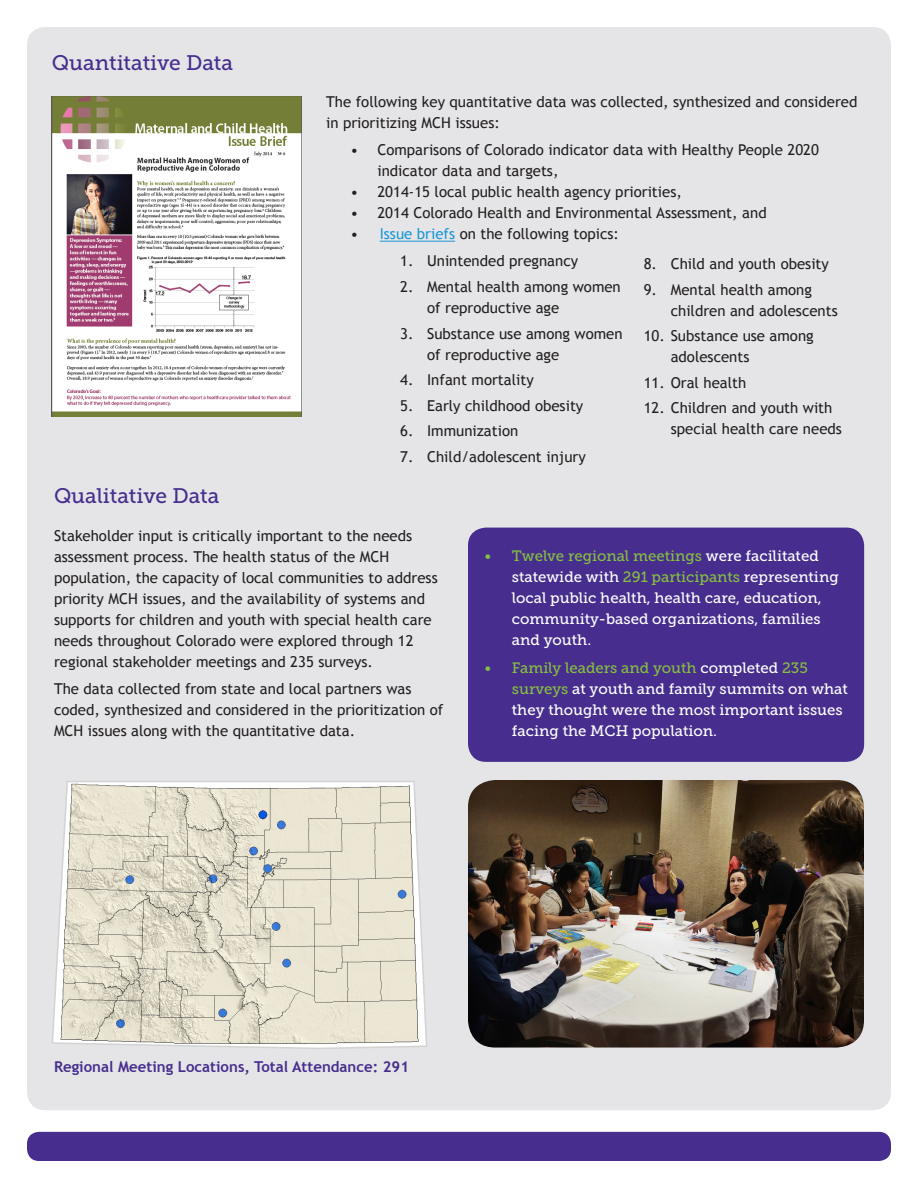
<style>
.page{position:relative;width:918px;height:1188px;background:#fff}
.page>*{position:absolute;margin:0;border:0;box-sizing:border-box;transform-origin:0 0}
.t1{font:21px "Museo Slab 500";color:#472d8e}
.t2{font:15px/21px "Trebuchet MS";color:#231f20}
.t3{font:15px/21px "Museo Slab 500";color:#fff}
.t4{font:700 15px "Trebuchet MS";color:#472d8e}
.s1{color:#1a98d6}
.s2{color:#85bf40}
</style>
<div class="page">
<div style="left:27px;top:27px;width:864px;height:1083px;background:#e5e5e7;border-radius:18px"></div>
<div style="left:27px;top:1132px;width:864px;height:29px;background:#472d8e;border-radius:12px"></div>
<hr style="left:380px;top:241px;width:75px;height:1px;background:#1a98d6">
<img style="left:52px;top:96px;width:250px;height:320px">
<div style="left:468px;top:528px;width:396px;height:234px;background:#472d8e;border-radius:18px"></div>
<img style="left:468px;top:780px;width:396px;height:268px">
<svg style="left:52px;top:781px;width:375px;height:267px"></svg>
<p class="t1" style="left:52px;top:51px;width:183px">Quantitative Data</p>
<p class="t2" style="left:326px;top:92px;width:533px">The following key quantitative data was collected, synthesized and considered in prioritizing MCH issues:</p>
<p class="t2" style="left:377px;top:140px;width:443px;text-indent:-27px">• Comparisons of Colorado indicator data with Healthy People 2020 indicator data and targets,</p>
<p class="t2" style="left:350px;top:182px;width:333px">• 2014-15 local public health agency priorities,</p>
<p class="t2" style="left:350px;top:203px;width:418px">• 2014 Colorado Health and Environmental Assessment, and</p>
<p class="t2" style="left:350px;top:224px;width:270px">• <span class="s1">Issue briefs</span> on the following topics:</p>
<p class="t2" style="left:400px;top:251px;width:180px">1. Unintended pregnancy</p>
<p class="t2" style="left:427px;top:276px;width:195px;text-indent:-27px">2. Mental health among women of reproductive age</p>
<p class="t2" style="left:427px;top:323px;width:197px;text-indent:-27px">3. Substance use among women of reproductive age</p>
<p class="t2" style="left:400px;top:370px;width:135px">4. Infant mortality</p>
<p class="t2" style="left:400px;top:395px;width:185px">5. Early childhood obesity</p>
<p class="t2" style="left:400px;top:421px;width:120px">6. Immunization</p>
<p class="t2" style="left:400px;top:446px;width:187px">7. Child/adolescent injury</p>
<p class="t2" style="left:644px;top:253px;width:187px">8. Child and youth obesity</p>
<p class="t2" style="left:671px;top:279px;width:169px;text-indent:-27px">9. Mental health among children and adolescents</p>
<p class="t2" style="left:671px;top:326px;width:145px;text-indent:-27px">10. Substance use among adolescents</p>
<p class="t2" style="left:644px;top:372px;width:104px">11. Oral health</p>
<p class="t2" style="left:671px;top:398px;width:173px;text-indent:-27px">12. Children and youth with special health care needs</p>
<p class="t1" style="left:54px;top:484px;width:167px">Qualitative Data</p>
<p class="t2" style="left:54px;top:525px;width:385px">Stakeholder input is critically important to the needs assessment process. The health status of the MCH population, the capacity of local communities to address priority MCH issues, and the availability of systems and supports for children and youth with special health care needs throughout Colorado were explored through 12 regional stakeholder meetings and 235 surveys.</p>
<p class="t2" style="left:54px;top:679px;width:391px">The data collected from state and local partners was coded, synthesized and considered in the prioritization of<br>MCH issues along with the quantitative data.</p>
<p class="t3" style="left:512px;top:545px;width:328px;text-indent:-27px"><span class="s2">• Twelve regional meetings</span> were facilitated statewide with <span class="s2">291 participants</span> representing local public health, health care, education, community-based organizations, families and youth.</p>
<p class="t3" style="left:512px;top:657px;width:338px;text-indent:-27px"><span class="s2">• Family leaders and youth</span> completed <span class="s2">235 surveys</span> at youth and family summits on what they thought were the most important issues facing the MCH population.</p>
<p class="t4" style="left:54px;top:1058px;width:357px">Regional Meeting Locations, Total Attendance: 291</p>
</div>
